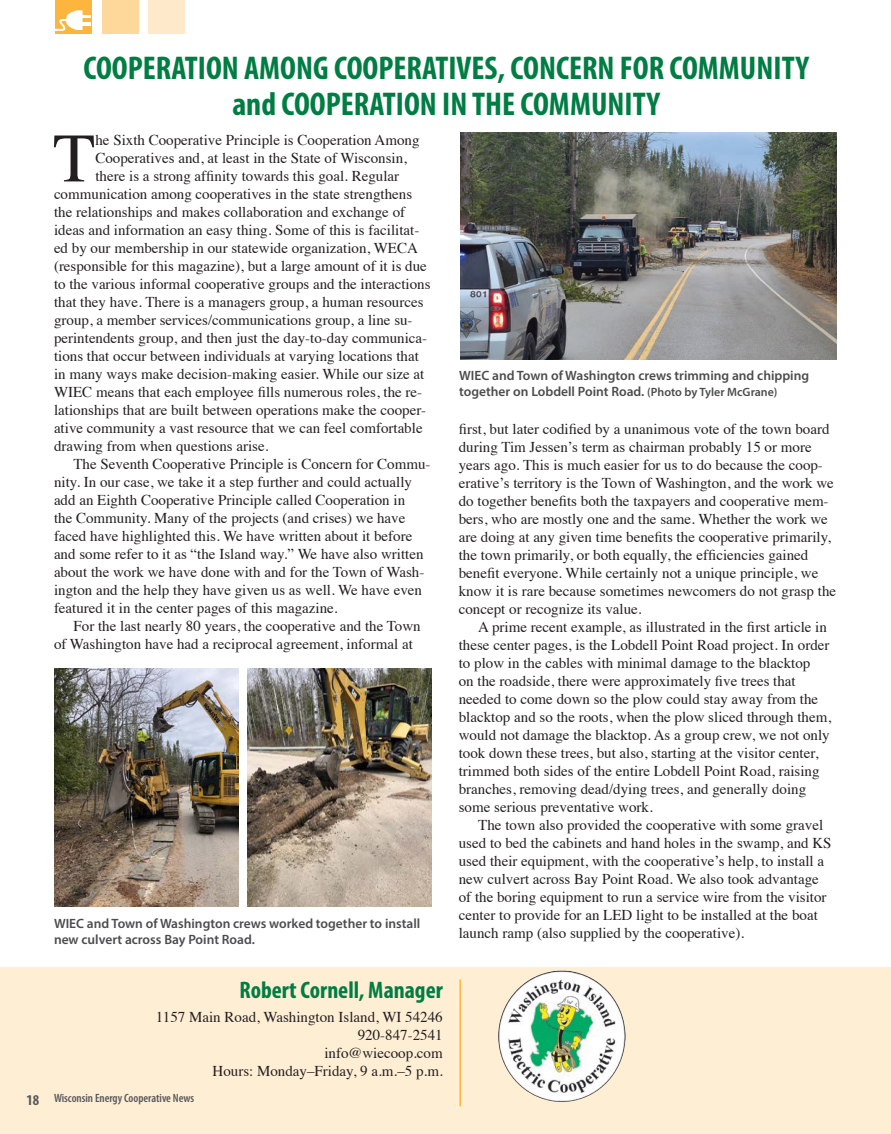
<style>
.page{position:relative;width:891px;height:1134px;background:#fff}
.page>*{position:absolute;margin:0;border:0;box-sizing:border-box;transform-origin:0 0}
.subheads{font:69.45px "Times";color:#231f20}
.subheads-2{font:700 condensed 33px "Myriad Pro";color:#007d43}
.Contents_In_every_is{font:700 condensed 24px "Myriad Pro";color:#007d43}
.subheads-3{font:15px/18px "Times";color:#231f20}
.Local_-_body_text{font:15px "Times";color:#231f20}
.t1{font:700 condensed 15px "Myriad Pro";color:#57585a}
.subheads-4{font:600 13.5px/16.2px "Myriad Pro";color:#4b4c4d}
.t2{font:600 condensed 12px "Myriad Pro";color:#57585a}
.s1{font-size:12px}
</style>
<div class="page">
<div style="left:0;top:967px;width:891px;height:167px;background:#feeed4"></div>
<div style="left:56px;top:0;width:36px;height:34px;background:#fcb53d"></div>
<div style="left:102px;top:0;width:37px;height:34px;background:#fed79b"></div>
<div style="left:148px;top:0;width:37px;height:34px;background:#feeaca"></div>
<hr style="left:459px;top:980px;width:2px;height:126px;background:#fcb53d">
<svg style="left:55px;top:10px;width:35px;height:21px"></svg>
<img style="left:498px;top:970px;width:128px;height:132px">
<img style="left:461px;top:133px;width:376px;height:226px">
<img style="left:54px;top:669px;width:184px;height:237px">
<img style="left:247px;top:669px;width:185px;height:237px">
<p class="subheads-2" style="left:83px;top:47px;width:727px">COOPERATION AMONG COOPERATIVES, CONCERN FOR COMMUNITY</p>
<p class="subheads-2" style="left:232px;top:83px;width:429px">and COOPERATION IN THE COMMUNITY</p>
<p class="subheads" style="left:53px;top:93px;width:44px">T</p>
<p class="subheads-3" style="left:95px;top:130px;width:326px">he Sixth Cooperative Principle is Cooperation Among</p>
<p class="subheads-3" style="left:95px;top:148px;width:313px">Cooperatives and, at least in the State of Wisconsin,</p>
<p class="subheads-3" style="left:95px;top:166px;width:305px">there is a strong affinity towards this goal. Regular</p>
<p class="subheads-3" style="left:54px;top:184px;width:360px">communication among cooperatives in the state strengthens</p>
<p class="subheads-3" style="left:54px;top:202px;width:353px">the relationships and makes collaboration and exchange of</p>
<p class="subheads-3" style="left:54px;top:220px;width:367px">ideas and information an easy thing. Some of this is facilitat-</p>
<p class="subheads-3" style="left:54px;top:238px;width:365px">ed by our membership in our statewide organization, WECA</p>
<p class="subheads-3" style="left:54px;top:256px;width:374px">(responsible for this magazine), but a large amount of it is due</p>
<p class="subheads-3" style="left:54px;top:274px;width:378px">to the various informal cooperative groups and the interactions</p>
<p class="subheads-3" style="left:54px;top:292px;width:371px">that they have. There is a managers group, a human resources</p>
<p class="subheads-3" style="left:54px;top:310px;width:360px">group, a member services/communications group, a line su-</p>
<p class="subheads-3" style="left:54px;top:328px;width:375px">perintendents group, and then just the day-to-day communica-</p>
<p class="subheads-3" style="left:54px;top:346px;width:366px">tions that occur between individuals at varying locations that</p>
<p class="subheads-3" style="left:54px;top:364px;width:372px">in many ways make decision-making easier. While our size at</p>
<p class="subheads-3" style="left:54px;top:382px;width:370px">WIEC means that each employee fills numerous roles, the re-</p>
<p class="subheads-3" style="left:54px;top:400px;width:374px">lationships that are built between operations make the cooper-</p>
<p class="subheads-3" style="left:54px;top:418px;width:370px">ative community a vast resource that we can feel comfortable</p>
<p class="subheads-3" style="left:54px;top:436px;width:216px">drawing from when questions arise.</p>
<p class="subheads-3" style="left:54px;top:454px;width:378px;text-indent:19px">The Seventh Cooperative Principle is Concern for Commu&shy;nity. In our case, we take it a step further and could actually add an Eighth Cooperative Principle called Cooperation in<br>the Community. Many of the projects (and crises) we have faced have highlighted this. We have written about it before and some refer to it as “the Island way.” We have also written about the work we have done with and for the Town of Wash&shy;ington and the help they have given us as well. We have even featured it in the center pages of this magazine.</p>
<p class="subheads-3" style="left:54px;top:616px;width:368px;text-indent:20px">For the last nearly 80 years, the cooperative and the Town of Washington have had a reciprocal agreement, informal at</p>
<p class="subheads-4" style="left:54px;top:915px;width:368px">WIEC and Town of Washington crews worked together to install new culvert across Bay Point Road.</p>
<p class="Contents_In_every_is" style="left:239px;top:975px;width:205px">Robert Cornell, Manager</p>
<p class="Local_-_body_text" style="left:156px;top:1003px;width:288px">1157 Main Road, Washington Island, WI 54246</p>
<p class="Local_-_body_text" style="left:358px;top:1021px;width:86px">920-847-2541</p>
<p class="Local_-_body_text" style="left:324px;top:1039px;width:120px">info@wiecoop.com</p>
<p class="Local_-_body_text" style="left:213px;top:1057px;width:232px">Hours: Monday–Friday, 9 a.m.–5 p.m.</p>
<p class="t1" style="left:27px;top:1090px;width:14px">18</p>
<p class="t2" style="left:54px;top:1091px;width:142px">Wisconsin Energy Cooperative News</p>
<p class="subheads-4" style="left:459px;top:367px;width:352px">WIEC and Town of Washington crews trimming and chipping together on Lobdell Point Road. <span class="s1">(Photo by Tyler McGrane)</span></p>
<p class="subheads-3" style="left:459px;top:418px;width:379px">first, but later codified by a unanimous vote of the town board during Tim Jessen’s term as chairman probably 15 or more years ago. This is much easier for us to do because the coop&shy;erative’s territory is the Town of Washington, and the work we do together benefits both the taxpayers and cooperative mem&shy;bers, who are mostly one and the same. Whether the work we are doing at any given time benefits the cooperative primarily, the town primarily, or both equally, the efficiencies gained benefit everyone. While certainly not a unique principle, we know it is rare because sometimes newcomers do not grasp the concept or recognize its value.</p>
<p class="subheads-3" style="left:459px;top:616px;width:374px;text-indent:20px">A prime recent example, as illustrated in the first article in these center pages, is the Lobdell Point Road project. In order to plow in the cables with minimal damage to the blacktop<br>on the roadside, there were approximately five trees that needed to come down so the plow could stay away from the blacktop and so the roots, when the plow sliced through them, would not damage the blacktop. As a group crew, we not only took down these trees, but also, starting at the visitor center, trimmed both sides of the entire Lobdell Point Road, raising branches, removing dead/dying trees, and generally doing some serious preventative work.</p>
<p class="subheads-3" style="left:459px;top:814px;width:374px;text-indent:20px">The town also provided the cooperative with some gravel used to bed the cabinets and hand holes in the swamp, and KS used their equipment, with the cooperative’s help, to install a new culvert across Bay Point Road. We also took advantage of the boring equipment to run a service wire from the visitor center to provide for an LED light to be installed at the boat launch ramp (also supplied by the cooperative).</p>
</div>
